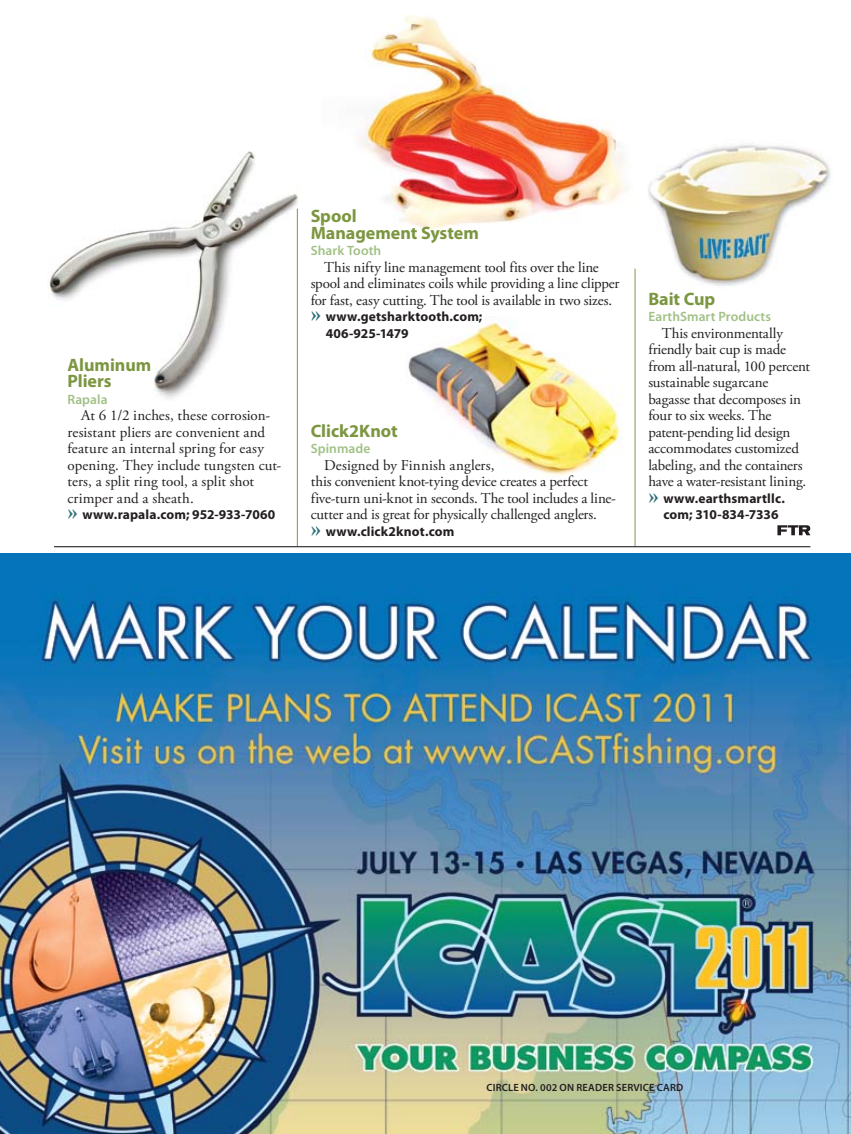
<style>
.page{position:relative;width:851px;height:1134px;background:#fff}
.page>*{position:absolute;margin:0;border:0;box-sizing:border-box;transform-origin:0 0}
.t1{font:700 18px/16.5px "Myriad Pro";color:#7c9640}
.t2{font:15px/16.5px "Adobe Garamond Pro";letter-spacing:-.005em;color:#231f20}
.t3{font:700 13.5px/16.5px "Myriad Pro";letter-spacing:.01em;color:#231f20}
.t4{font:600 13.5px "Myriad Pro";letter-spacing:.005em;color:#a1c085}
.t5{font:600 10.5px "Myriad Pro";letter-spacing:.02em;color:#231f20}
.s1{font-family:"Adobe Garamond Pro";font-size:24px;color:#2e6e76}
</style>
<div class="page">
<hr style="left:297px;top:209px;width:1px;height:337px;background:#7c9640">
<hr style="left:634px;top:269px;width:1px;height:277px;background:#7c9640">
<svg style="left:777px;top:525px;width:33px;height:10px"></svg>
<img style="left:48px;top:151px;width:250px;height:255px">
<img style="left:657px;top:144px;width:174px;height:142px">
<img style="left:356px;top:15px;width:301px;height:215px">
<img style="left:408px;top:322px;width:214px;height:154px">
<img style="left:0;top:554px;width:850px;height:580px">
<hr style="left:54px;top:546px;width:756px;height:1px;background:#090a0f">
<p class="t1" style="left:68px;top:356px;width:85px">Aluminum<br>Pliers</p>
<p class="t4" style="left:68px;top:390px;width:42px">RAPALA</p>
<p class="t2" style="left:68px;top:408px;width:215px;text-indent:14px">At 6 1/2 inches, these corrosion&shy;resistant pliers are convenient and feature an internal spring for easy opening. They include tungsten cut&shy;ters, a split ring tool, a split shot crimper and a sheath.</p>
<p class="t3" style="left:67px;top:506px;width:209px"><span class="s1">»</span> www.rapala.com; 952-933-7060</p>
<p class="t1" style="left:310px;top:207px;width:170px">Spool<br>Management System</p>
<p class="t4" style="left:310px;top:242px;width:72px">SHARK TOOTH</p>
<p class="t2" style="left:310px;top:259px;width:310px;text-align:center">This nifty line management tool fits over the line<br>spool and eliminates coils while providing a line clipper for fast, easy cutting. The tool is available in two sizes.</p>
<p class="t3" style="left:326px;top:308px;width:158px;text-indent:-15px"><span class="s1">»</span> www.getsharktooth.com;<br>406-925-1479</p>
<p class="t1" style="left:310px;top:422px;width:89px">Click2Knot</p>
<p class="t4" style="left:310px;top:440px;width:61px">SPINMADE</p>
<p class="t2" style="left:310px;top:457px;width:307px;text-indent:14px">Designed by Finnish anglers,<br>this convenient knot-tying device creates a perfect five-turn uni-knot in seconds. The tool includes a line&shy;cutter and is great for physically challenged anglers.</p>
<p class="t3" style="left:310px;top:522px;width:145px"><span class="s1">»</span> www.click2knot.com</p>
<p class="t1" style="left:648px;top:290px;width:68px">Bait Cup</p>
<p class="t4" style="left:648px;top:308px;width:124px">EARTHSMART PRODUCTS</p>
<p class="t2" style="left:648px;top:325px;width:163px;text-indent:14px">This environmentally friendly bait cup is made from all-natural, 100 percent sustainable sugarcane bagasse that decomposes in four to six weeks. The patent-pending lid design accommodates customized labeling, and the containers have a water-resistant lining.</p>
<p class="t3" style="left:663px;top:489px;width:123px;text-indent:-15px"><span class="s1">»</span> www.earthsmartllc. com; 310-834-7336</p>
<p class="t5" style="left:486px;top:1080px;width:97px">CIRCLE NO. 002 ON READER</p>
<p class="t5" style="left:616px;top:1080px;width:49px">SERVICE CARD</p>
</div>
